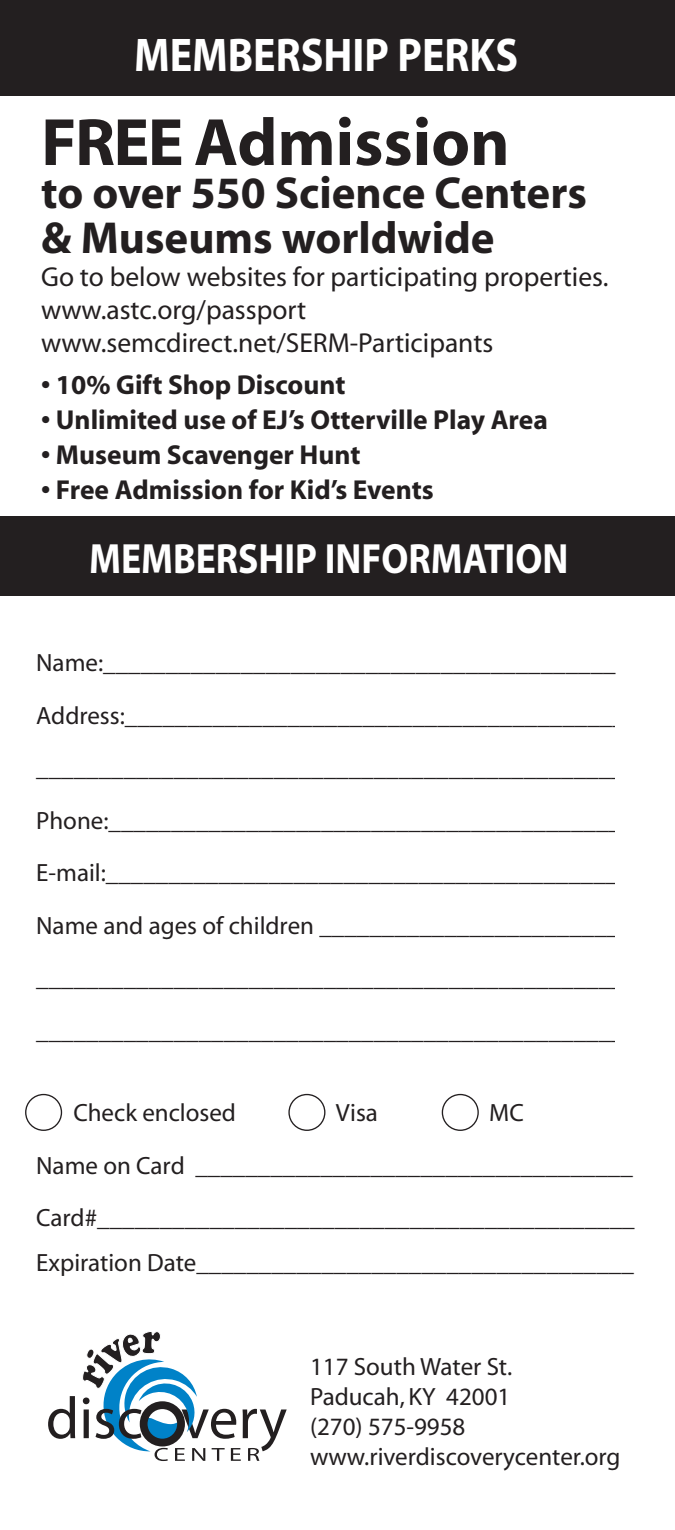
<style>
.page{position:relative;width:675px;height:1530px;background:#fff}
.page>*{position:absolute;margin:0;border:0;box-sizing:border-box;transform-origin:0 0}
.t1{font:700 67.5px "Myriad";color:#231f20}
.t2{font:700 47.5px "Myriad";color:#fff;scale:.89 1}
.t3{font:700 45px/45px "Myriad";color:#231f20}
.t4{font:700 42.5px "Myriad";color:#fff;scale:.89 1}
.t5{font:700 27.5px "Myriad";color:#231f20}
.t6{font:27.5px/33px "Myriad";color:#231f20}
.t7{font:25px/52.5px "Myriad";color:#231f20}
</style>
<div class="page">
<div style="left:0;top:0;width:675px;height:96px;background:#231f20"></div>
<div style="left:0;top:517px;width:675px;height:79px;background:#231f20"></div>
<svg style="left:48px;top:1396px;width:27px;height:43px"></svg>
<svg style="left:82px;top:1331px;width:205px;height:130px"></svg>
<div style="left:288px;top:1094px;width:37px;height:37px;border:1px solid #231f20;border-radius:50%"></div>
<div style="left:25px;top:1094px;width:37px;height:37px;border:1px solid #231f20;border-radius:50%"></div>
<div style="left:442px;top:1094px;width:37px;height:37px;border:1px solid #231f20;border-radius:50%"></div>
<p class="t2" style="left:134px;top:30px;width:433px">MEMBERSHIP PERKS</p>
<p class="t1" style="left:41px;top:108px;width:470px">FREE Admission</p>
<p class="t3" style="left:41px;top:171px;width:547px">to over 550 Science Centers &amp; Museums worldwide</p>
<p class="t6" style="left:41px;top:261px;width:569px">Go to below websites for participating properties. www.astc.org/passport www.semcdirect.net/SERM-Participants</p>
<p class="t5" style="left:41px;top:371px;width:306px">• 10% Gift Shop Discount</p>
<p class="t5" style="left:41px;top:406px;width:508px">• Unlimited use of EJ’s Otterville Play Area</p>
<p class="t5" style="left:41px;top:441px;width:321px">• Museum Scavenger Hunt</p>
<p class="t5" style="left:41px;top:476px;width:394px">• Free Admission for Kid’s Events</p>
<p class="t4" style="left:89px;top:537px;width:540px">MEMBERSHIP INFORMATION</p>
<p class="t7" style="left:36px;top:638px;width:610px">Name:_________________________________________ Address:________________________________________ _______________________________________________ Phone:_________________________________________ E-mail:__________________________________________ Name and ages of children __________________________ ________________________________________________ ________________________________________________</p>
<p class="t7" style="left:73px;top:1088px;width:164px">Check enclosed</p>
<p class="t7" style="left:336px;top:1088px;width:44px">Visa</p>
<p class="t7" style="left:36px;top:1088px;width:600px;text-indent:453px">MC<br>Name on Card ___________________________________<br>Card#___________________________________________</p>
<p class="t7" style="left:36px;top:1238px;width:599px">Expiration Date___________________________________</p>
<p class="t7" style="left:310px;top:1352px;width:312px;line-height:30px">117 South Water St.<br>Paducah, KY 42001<br>(270) 575-9958 www.riverdiscoverycenter.org</p>
</div>
